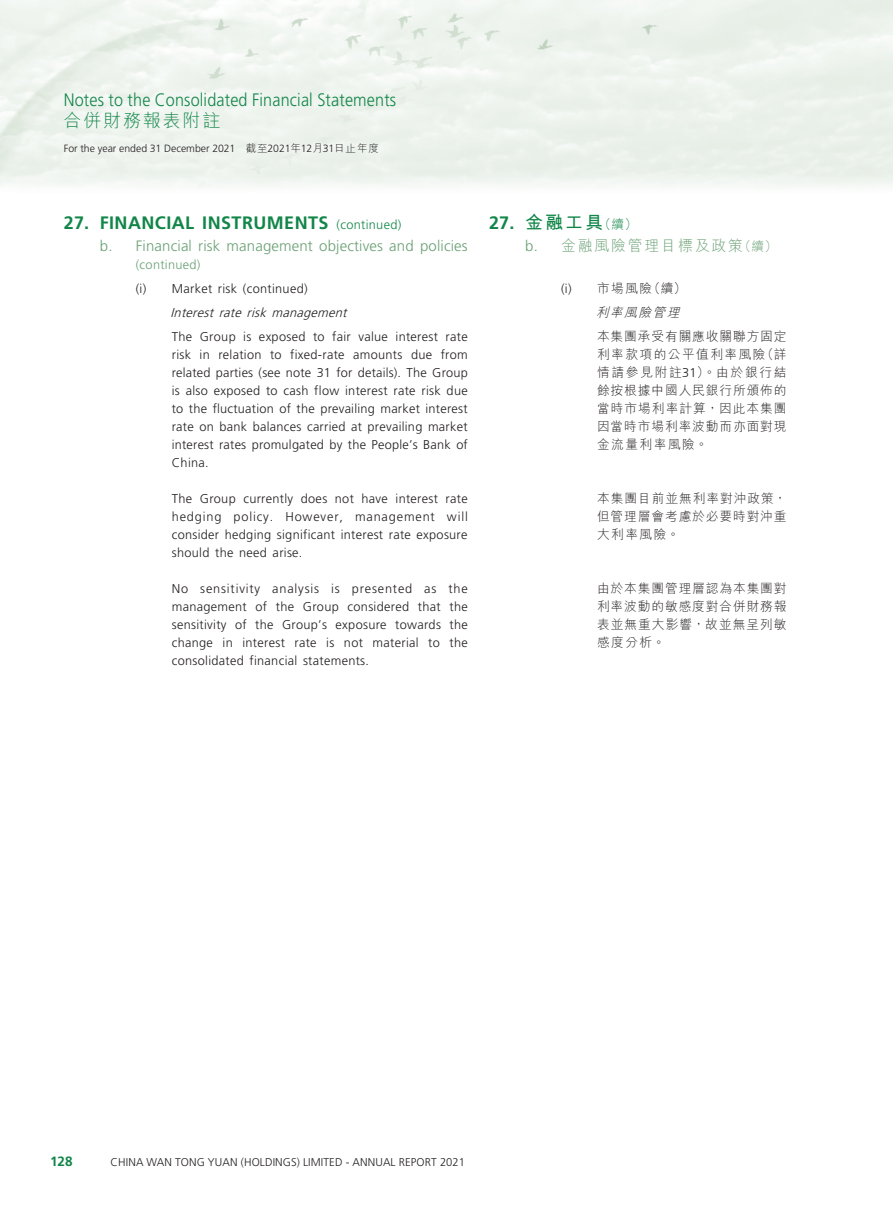
<style>
.page{position:relative;width:893px;height:1212px;background:#fff}
.page>*{position:absolute;margin:0;border:0;box-sizing:border-box;transform-origin:0 0}
.t1{font:300 18px "Frutiger LT Std";letter-spacing:.01em;color:#128649;scale:.9 1}
._03_H1{font:700 18px "Frutiger LT Std";letter-spacing:.025em;color:#128649}
._03_H1-2{font:700 18px "M Hei HK";color:#128649}
.t2{font:300 18px "M Hei HK";letter-spacing:.1em;color:#128649}
._04___H2{font:300 15px "Frutiger LT Std";letter-spacing:.01em;color:#6aa074}
._04___H2-2{font:300 15px "M Hei HK";letter-spacing:.115em;color:#6aa074}
.t3{font:700 13.5px "Frutiger LT Std";color:#128649}
._14_______P6{font:300 12.75px/18px "Frutiger LT Std";letter-spacing:.025em;color:#231f20;text-align:justify}
._14_______P6-2{font:300 12.75px/18px "M Hei HK";letter-spacing:.065em;color:#231f20;text-align:justify}
._06_______H4{font:italic 300 12.75px "Frutiger LT Std";color:#231f20}
._05_____H3{font:300 12.75px "Frutiger LT Std";letter-spacing:.025em;color:#231f20}
._04___H2-3{font:300 12.75px "Frutiger LT Std";letter-spacing:.025em;color:#6aa074}
._05_____H3-2{font:300 12.75px "M Hei HK";color:#231f20}
._06_______H4-2{font:italic 300 12.75px "M Hei HK";color:#231f20}
.t4{font:300 11.25px "Frutiger LT Std";letter-spacing:.01em;color:#231f20}
.t5{font:300 10.5px "Frutiger LT Std";color:#231f20}
.s1{font-family:"M Hei HK"}
.s2{font-weight:300;font-size:12.75px}
.s3{font-family:"Frutiger LT Std"}
.s4{font-size:12.75px}
</style>
<div class="page">
<h1 class="t1" style="left:64px;top:90px;width:371px">Notes to the Consolidated Financial Statements</h1>
<h1 class="t2" style="left:64px;top:108px;width:158px">合併財務報表附註</h1>
<p class="t5" style="left:64px;top:142px;width:317px">For the year ended 31 December 2021<span class="s1">　截至</span>2021<span class="s1">年</span>12<span class="s1">月</span>31<span class="s1">日止年度</span></p>
<p class="_03_H1" style="left:64px;top:212px;width:339px">27. FINANCIAL INSTRUMENTS <span class="s2">(continued)</span></p>
<p class="_04___H2" style="left:100px;top:238px;width:369px">b. Financial risk management objectives and policies</p>
<p class="_04___H2-3" style="left:136px;top:258px;width:66px">(continued)</p>
<p class="_05_____H3" style="left:136px;top:282px;width:173px">(i) Market risk (continued)</p>
<p class="_06_______H4" style="left:170px;top:306px;width:181px">Interest rate risk management</p>
<p class="_14_______P6" style="left:172px;top:328px;width:298px">The Group is exposed to fair value interest rate risk in relation to fixed-rate amounts due from related parties (see note 31 for details). The Group is also exposed to cash flow interest rate risk due to the fluctuation of the prevailing market interest rate on bank balances carried at prevailing market interest rates promulgated by the People’s Bank of China.</p>
<p class="_14_______P6" style="left:172px;top:490px;width:298px">The Group currently does not have interest rate hedging policy. However, management will consider hedging significant interest rate exposure should the need arise.</p>
<p class="_14_______P6" style="left:172px;top:580px;width:298px">No sensitivity analysis is presented as the management of the Group considered that the sensitivity of the Group’s exposure towards the change in interest rate is not material to the consolidated financial statements.</p>
<p class="_03_H1-2" style="left:489px;top:209px;width:150px"><span class="s3">27.</span> 金融工具<span class="s2">（續）</span></p>
<p class="_04___H2-2" style="left:525px;top:235px;width:254px"><span class="s3">b.</span> 金融風險管理目標及政策<span class="s4">（續）</span></p>
<p class="_05_____H3-2" style="left:561px;top:280px;width:127px"><span class="s3">(i)</span> 市場風險（續）</p>
<p class="_06_______H4-2" style="left:596px;top:304px;width:90px">利率風險管理</p>
<p class="_14_______P6-2" style="left:597px;top:327px;width:191px">本集團承受有關應收關聯方固定利率款項的公平值利率風險（詳情請參見附註<span class="s3">31</span>）。由於銀行結餘按根據中國人民銀行所頒佈的當時市場利率計算，因此本集團因當時市場利率波動而亦面對現金流量利率風險。</p>
<p class="_14_______P6-2" style="left:597px;top:489px;width:191px">本集團目前並無利率對沖政策，但管理層會考慮於必要時對沖重大利率風險。</p>
<p class="_14_______P6-2" style="left:597px;top:579px;width:191px">由於本集團管理層認為本集團對利率波動的敏感度對合併財務報表並無重大影響，故並無呈列敏感度分析。</p>
<p class="t3" style="left:50px;top:1154px;width:24px">128</p>
<p class="t4" style="left:111px;top:1155px;width:356px">CHINA WAN TONG YUAN (HOLDINGS) LIMITED - ANNUAL REPORT 2021</p>
</div>
